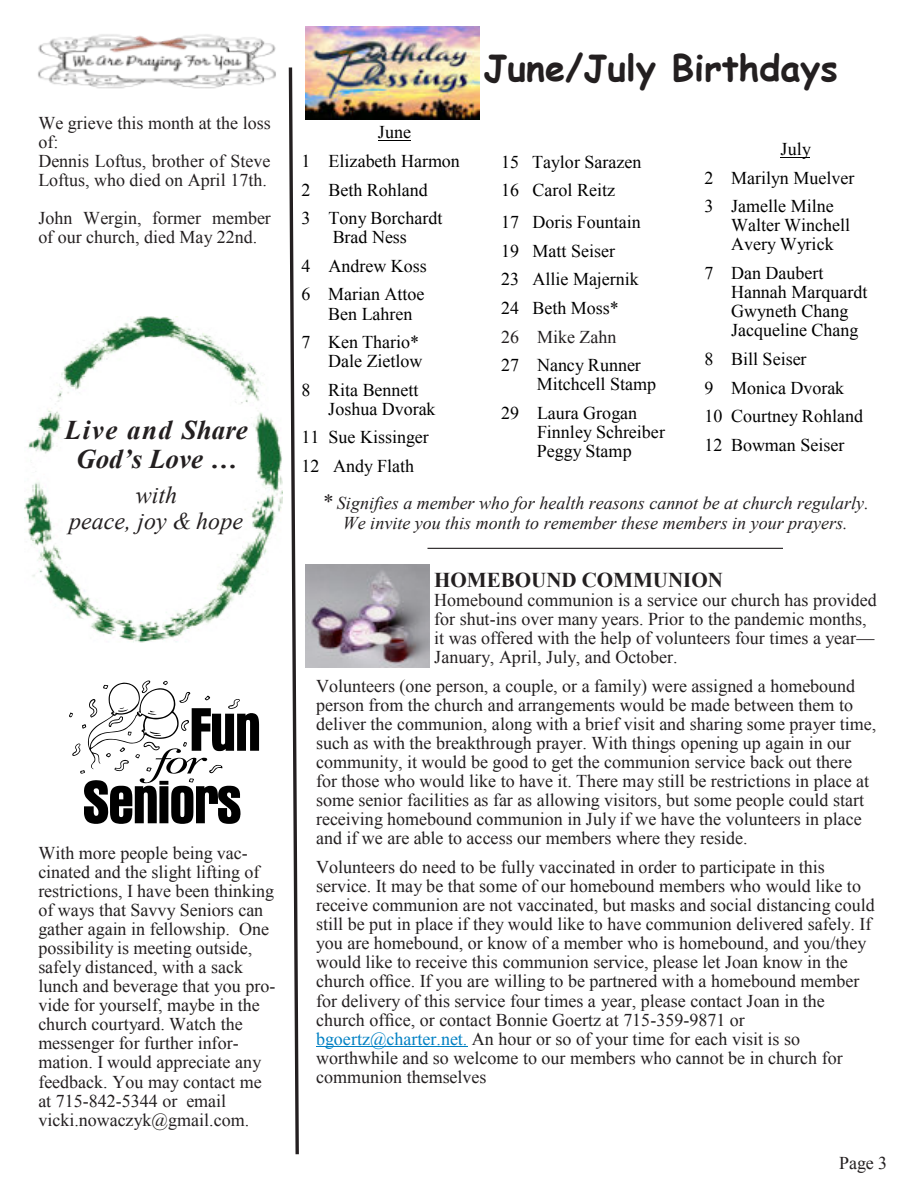
<style>
.page{position:relative;width:918px;height:1188px;background:#fff}
.page>*{position:absolute;margin:0;border:0;box-sizing:border-box;transform-origin:0 0}
.t1{font:700 36px "Comic Sans MS";color:#231f20}
.t2{font:italic 700 27px/28px "Times New Roman";color:#231f20;text-align:center}
.t3{font:italic 24px/25.3px "Times New Roman";color:#231f20;text-align:center}
.t4{font:700 21px "Times New Roman";color:#231f20}
.t5{font:18px/19px "Times New Roman";color:#231f20}
.t6{font:18px/28.7px "Times New Roman";color:#000}
.t7{font:italic 18px/19.6px "Times New Roman";color:#231f20;text-align:center}
.s1{font-size:21px}
.s2{color:#0080c3}
</style>
<div class="page">
<svg style="left:288px;top:67px;width:11px;height:1088px"></svg>
<svg style="left:69px;top:681px;width:190px;height:143px"></svg>
<hr style="left:428px;top:548px;width:355px;height:1px;background:#231f20">
<hr style="left:378px;top:140px;width:33px;height:1px;background:#000">
<hr style="left:780px;top:157px;width:30px;height:1px;background:#000">
<img style="left:25px;top:316px;width:258px;height:327px">
<img style="left:305px;top:27px;width:174px;height:92px">
<img style="left:38px;top:34px;width:238px;height:55px">
<hr style="left:316px;top:1046px;width:151px;height:1px;background:#0080c3">
<img style="left:305px;top:565px;width:125px;height:102px">
<p class="t5" style="left:38px;top:115px;width:234px">We grieve this month at the loss of:<br>Dennis Loftus, brother of Steve<br>Loftus, who died on April 17th.</p>
<p class="t5" style="left:38px;top:210px;width:234px">John Wergin, former member of our church, died May 22nd.</p>
<h2 class="t2" style="left:65px;top:419px;width:184px">Live and Share<br>God’s Love …</h2>
<h3 class="t3" style="left:69px;top:485px;width:175px">with<br>peace, joy &amp; hope</h3>
<p class="t5" style="left:38px;top:845px;width:239px">With more people being vac&shy;cinated and the slight lifting of restrictions, I have been thinking of ways that Savvy Seniors can gather again in fellowship. One possibility is meeting outside, safely distanced, with a sack lunch and beverage that you pro&shy;vide for yourself, maybe in the church courtyard. Watch the messenger for further infor&shy;mation. I would appreciate any feedback. You may contact me at 715-842-5344 or email vicki.nowaczyk@gmail.com.</p>
<p class="t6" style="left:302px;top:120px;width:160px;text-indent:76px">June<br>1 Elizabeth Harmon<br>2 Beth Rohland<br>3 Tony Borchardt</p>
<p class="t6" style="left:302px;top:225px;width:127px;text-indent:31px">Brad Ness<br>4 Andrew Koss<br>6 Marian Attoe</p>
<p class="t6" style="left:302px;top:301px;width:119px;text-indent:27px">Ben Lahren<br>7 Ken Thario*</p>
<p class="t6" style="left:302px;top:349px;width:122px;text-align:right">Dale Zietlow<br>8 Rita Bennett</p>
<p class="t6" style="left:302px;top:396px;width:136px;text-indent:27px">Joshua Dvorak<br>11 Sue Kissinger<br>12 Andy Flath</p>
<h1 class="t1" style="left:484px;top:53px;width:356px">June/July Birthdays</h1>
<p class="t6" style="left:501px;top:149px;width:142px">15 Taylor Sarazen<br>16 Carol Reitz</p>
<p class="t6" style="left:501px;top:209px;width:141px">17 Doris Fountain<br>19 Matt Seiser<br>23 Allie Majernik<br>24 Beth Moss*</p>
<p class="t5" style="left:501px;top:329px;width:117px">26 Mike Zahn</p>
<p class="t6" style="left:537px;top:357px;width:121px;line-height:18.9px;text-indent:-36px">27 Nancy Runner<br>Mitchcell Stamp</p>
<p class="t6" style="left:537px;top:405px;width:130px;line-height:19px;text-indent:-36px">29 Laura Grogan<br>Finnley Schreiber<br>Peggy Stamp</p>
<p class="t6" style="left:704px;top:137px;width:152px;text-indent:76px">July<br>2 Marilyn Muelver<br>3 Jamelle Milne</p>
<p class="t6" style="left:731px;top:218px;width:121px;line-height:19px">Walter Winchell<br>Avery Wyrick</p>
<p class="t6" style="left:731px;top:265px;width:138px;line-height:19px;text-indent:-27px">7 Dan Daubert<br>Hannah Marquardt<br>Gwyneth Chang<br>Jacqueline Chang</p>
<p class="t6" style="left:704px;top:346px;width:160px">8 Bill Seiser<br>9 Monica Dvorak<br>10 Courtney Rohland<br>12 Bowman Seiser</p>
<p class="t7" style="left:322px;top:495px;width:548px"><span class="s1">*</span> Signifies a member who for health reasons cannot be at church regularly.<br>We invite you this month to remember these members in your prayers.</p>
<p class="t4" style="left:434px;top:572px;width:290px">HOMEBOUND COMMUNION</p>
<p class="t5" style="left:434px;top:592px;width:444px">Homebound communion is a service our church has provided for shut-ins over many years. Prior to the pandemic months, it was offered with the help of volunteers four times a year— January, April, July, and October.</p>
<p class="t5" style="left:316px;top:678px;width:562px">Volunteers (one person, a couple, or a family) were assigned a homebound person from the church and arrangements would be made between them to deliver the communion, along with a brief visit and sharing some prayer time, such as with the breakthrough prayer. With things opening up again in our community, it would be good to get the communion service back out there for those who would like to have it. There may still be restrictions in place at some senior facilities as far as allowing visitors, but some people could start receiving homebound communion in July if we have the volunteers in place and if we are able to access our members where they reside.</p>
<p class="t5" style="left:316px;top:859px;width:560px">Volunteers do need to be fully vaccinated in order to participate in this service. It may be that some of our homebound members who would like to receive communion are not vaccinated, but masks and social distancing could still be put in place if they would like to have communion delivered safely. If you are homebound, or know of a member who is homebound, and you/they would like to receive this communion service, please let Joan know in the church office. If you are willing to be partnered with a homebound member for delivery of this service four times a year, please contact Joan in the church office, or contact Bonnie Goertz at 715-359-9871 or <span class="s2">bgoertz@charter.net.</span> An hour or so of your time for each visit is so worthwhile and so welcome to our members who cannot be in church for communion themselves</p>
<p class="t5" style="left:839px;top:1155px;width:50px">Page 3</p>
</div>
